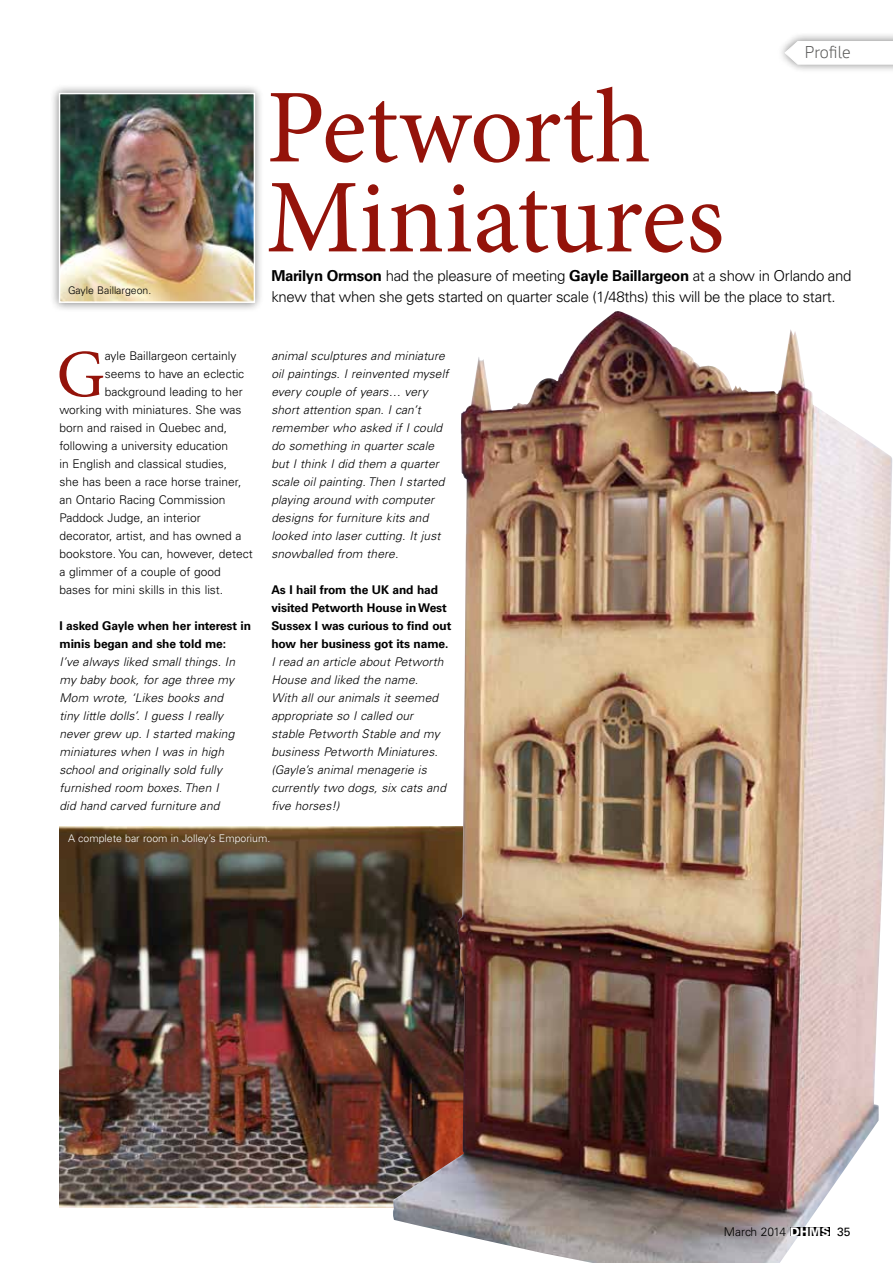
<style>
.page{position:relative;width:893px;height:1263px;background:#fff}
.page>*{position:absolute;margin:0;border:0;box-sizing:border-box;transform-origin:0 0}
.t1{font:105px/90px "Minion Pro";color:#94130a}
.t2{font:67.35px "Minion Pro";color:#94130a}
.t3{font:300 16.5px "Felbridge Std";color:#575756}
.t4{font:300 15px/21px "Univers LT Std";letter-spacing:-.02em;color:#000}
.t5{font:italic 300 12px/18px "Univers LT Std";letter-spacing:.01em;color:#000}
.t6{font:300 12px "Univers LT Std";color:#000}
.t7{font:700 12px/18px "Univers LT Std";letter-spacing:-.01em;color:#000}
.t8{font:300 10.5px "Univers LT Std";color:#fff}
.t9{font:300 10.5px "Univers LT Std";color:#000}
.s1{font-weight:700}
.s2{font-weight:900;color:#fff}
.s3{font-weight:400}
</style>
<div class="page">
<div style="left:777px;top:32px;width:116px;height:42px;background:#000;opacity:.5"></div>
<svg style="left:784px;top:41px;width:109px;height:24px"></svg>
<div style="left:50px;top:84px;width:214px;height:228px;background:#000;opacity:.5"></div>
<img style="left:62px;top:96px;width:190px;height:204px">
<div style="left:59px;top:93px;width:196px;height:210px;border:2px solid #fff"></div>
<img style="left:60px;top:826px;width:333px;height:382px">
<img style="left:393px;top:311px;width:499px;height:952px">
<div style="left:790px;top:1227px;width:40px;height:9px;background:#000"></div>
<p class="t9" style="left:68px;top:284px;width:85px">Gayle Baillargeon.</p>
<h3 class="t3" style="left:805px;top:42px;width:47px">Profile</h3>
<h1 class="t1" style="left:266px;top:83px;width:460px">Petworth<br>Miniatures</h1>
<p class="t4" style="left:271px;top:265px;width:582px"><span class="s1">Marilyn Ormson</span> had the pleasure of meeting <span class="s1">Gayle Baillargeon</span> at a show in Orlando and knew that when she gets started on quarter scale (1/48ths) this will be the place to start.</p>
<h2 class="t2" style="left:57px;top:329px;width:50px">G</h2>
<p class="t6" style="left:105px;top:349px;width:133px">ayle Baillargeon certainly</p>
<p class="t6" style="left:105px;top:367px;width:141px">seems to have an eclectic</p>
<p class="t6" style="left:105px;top:385px;width:140px">background leading to her</p>
<p class="t6" style="left:60px;top:403px;width:183px">working with miniatures. She was</p>
<p class="t6" style="left:60px;top:421px;width:169px">born and raised in Quebec and,</p>
<p class="t6" style="left:60px;top:439px;width:170px">following a university education</p>
<p class="t6" style="left:60px;top:457px;width:169px">in English and classical studies,</p>
<p class="t6" style="left:60px;top:475px;width:183px">she has been a race horse trainer,</p>
<p class="t6" style="left:60px;top:493px;width:167px">an Ontario Racing Commission</p>
<p class="t6" style="left:60px;top:511px;width:143px">Paddock Judge, an interior</p>
<p class="t6" style="left:60px;top:529px;width:183px">decorator, artist, and has owned a</p>
<p class="t6" style="left:60px;top:547px;width:195px">bookstore. You can, however, detect</p>
<p class="t6" style="left:60px;top:565px;width:163px">a glimmer of a couple of good</p>
<p class="t6" style="left:60px;top:583px;width:165px">bases for mini skills in this list.</p>
<p class="t7" style="left:60px;top:617px;width:193px">I asked Gayle when her interest in minis began and she told me:</p>
<p class="t5" style="left:60px;top:653px;width:177px">I’ve always liked small things. In my baby book, for age three my<br>Mom wrote, ‘Likes books and tiny little dolls’. I guess I really never grew up. I started making miniatures when I was in high school and originally sold fully furnished room boxes. Then I did hand carved furniture and</p>
<p class="t5" style="left:271px;top:347px;width:179px">animal sculptures and miniature oil paintings. I reinvented myself every couple of years… very short attention span. I can’t remember who asked if I could do something in quarter scale but I think I did them a quarter scale oil painting. Then I started playing around with computer designs for furniture kits and looked into laser cutting. It just snowballed from there.</p>
<p class="t7" style="left:271px;top:581px;width:182px">As I hail from the UK and had visited Petworth House in West<br>Sussex I was curious to find out how her business got its name.</p>
<p class="t5" style="left:271px;top:653px;width:176px">I read an article about Petworth<br>House and liked the name.<br>With all our animals it seemed appropriate so I called our stable Petworth Stable and my business Petworth Miniatures. (Gayle’s animal menagerie is currently two dogs, six cats and five horses!)</p>
<p class="t8" style="left:68px;top:832px;width:204px">A complete bar room in Jolley’s Emporium.</p>
<p class="t6" style="left:724px;top:1225px;width:128px">March 2014 <span class="s2">DHMS</span> <span class="s3">35</span></p>
</div>
